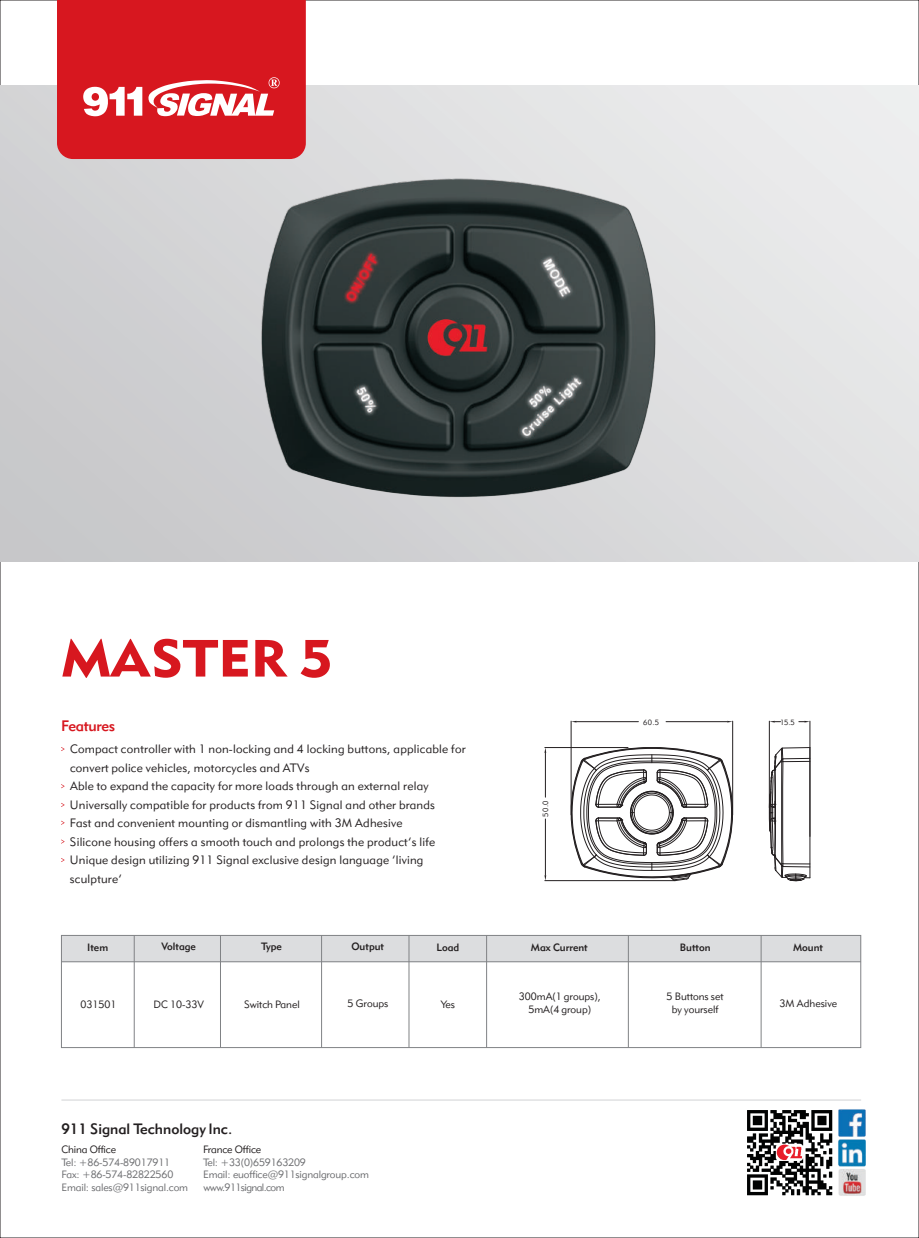
<style>
.page{position:relative;width:919px;height:1238px;background:#fff}
.page>*{position:absolute;margin:0;border:0;box-sizing:border-box;transform-origin:0 0}
.t1{font:51.6px "Geometric 415 BT Black A";letter-spacing:.005em;color:#d7171f;scale:1.1 1}
.t2{font:15px "Geometric 415 BT Medium A";letter-spacing:-.02em;color:#d7171f}
.t3{font:14.85px "Geometric 415 BT Medium A";color:#231f20}
.t4{font:12px/18.5px "Geometric 415 BT Lite A";letter-spacing:.02em;color:#231f20}
.t5{font:10.5px/12.6px "Geometric 415 BT Lite A";letter-spacing:-.015em;color:#6c6d70}
.t6{font:10.5px/12.6px "Geometric 415 BT Lite A";color:#231f20;text-align:center}
.t7{font:10.5px "Geometric 415 BT Medium A";color:#231f20}
.t8{font:10.5px "Geometric 415 BT Lite A";letter-spacing:-.055em;color:#6c6d70}
.t9{font:7.5px "Geometric 415 BT Lite A";color:#231f20}
</style>
<div class="page">
<img style="left:114px;top:144px;width:688px;height:387px">
<svg style="left:57px;top:0;width:249px;height:159px;background:#da2a31"></svg>
<hr style="left:61px;top:1099px;width:800px;height:1px;background:#d1d2d4">
<img style="left:747px;top:1110px;width:86px;height:86px">
<img style="left:838px;top:1109px;width:26px;height:87px">
<div style="left:61px;top:935px;width:799px;height:26px;background:#dcdddf"></div>
<div style="left:61px;top:935px;width:800px;height:112px;border:1px solid #808285"></div>
<hr style="left:61px;top:961px;width:799px;height:1px;background:#808285">
<hr style="left:628px;top:935px;width:1px;height:112px;background:#808285">
<hr style="left:486px;top:935px;width:1px;height:112px;background:#808285">
<hr style="left:408px;top:935px;width:1px;height:112px;background:#808285">
<hr style="left:321px;top:935px;width:1px;height:112px;background:#808285">
<hr style="left:220px;top:935px;width:1px;height:112px;background:#808285">
<hr style="left:134px;top:935px;width:1px;height:112px;background:#808285">
<hr style="left:760px;top:935px;width:1px;height:112px;background:#808285">
<hr style="left:732px;top:721px;width:1px;height:94px;background:#231f20">
<hr style="left:570px;top:721px;width:1px;height:94px;background:#231f20">
<hr style="left:666px;top:721px;width:61px;height:1px;background:#231f20">
<hr style="left:576px;top:721px;width:62px;height:1px;background:#231f20">
<hr style="left:544px;top:747px;width:84px;height:1px;background:#231f20">
<hr style="left:544px;top:880px;width:131px;height:1px;background:#231f20">
<hr style="left:545px;top:752px;width:1px;height:45px;background:#231f20">
<hr style="left:545px;top:819px;width:1px;height:56px;background:#231f20">
<svg style="left:567px;top:743px;width:167px;height:138px"></svg>
<svg style="left:768px;top:720px;width:42px;height:161px"></svg>
<h1 class="t1" style="left:61px;top:637px;width:249px">MASTER 5</h1>
<p class="t2" style="left:61px;top:720px;width:56px">Features</p>
<p class="t4" style="left:70px;top:741px;width:397px">Compact controller with 1 non-locking and 4 locking buttons, applicable for convert police vehicles, motorcycles and ATVs<br>Able to expand the capacity for more loads through an external relay Universally compatible for products from 911 Signal and other brands<br>Fast and convenient mounting or dismantling with 3M Adhesive<br>Silicone housing offers a smooth touch and prolongs the product’s life Unique design utilizing 911 Signal exclusive design language ‘living sculpture’</p>
<p class="t9" style="left:542px;top:816px;width:18px;rotate:-90deg">50.0</p>
<p class="t9" style="left:643px;top:719px;width:18px">60.5</p>
<p class="t9" style="left:780px;top:719px;width:16px">15.5</p>
<p class="t7" style="left:87px;top:943px;width:22px">Item</p>
<p class="t7" style="left:161px;top:942px;width:36px">Voltage</p>
<p class="t7" style="left:261px;top:942px;width:22px">Type</p>
<p class="t7" style="left:351px;top:942px;width:34px">Output</p>
<p class="t7" style="left:436px;top:943px;width:24px">Load</p>
<p class="t7" style="left:531px;top:943px;width:58px">Max Current</p>
<p class="t7" style="left:679px;top:943px;width:32px">Button</p>
<p class="t7" style="left:793px;top:943px;width:32px">Mount</p>
<p class="t6" style="left:81px;top:998px;width:37px">031501</p>
<p class="t6" style="left:153px;top:998px;width:52px">DC 10-33V</p>
<p class="t6" style="left:244px;top:998px;width:57px">Switch Panel</p>
<p class="t6" style="left:347px;top:997px;width:42px">5 Groups</p>
<p class="t6" style="left:441px;top:998px;width:16px">Yes</p>
<p class="t6" style="left:519px;top:991px;width:83px">300mA(1 groups),<br>5mA(4 group)</p>
<p class="t6" style="left:666px;top:991px;width:58px">5 Buttons set by yourself</p>
<p class="t6" style="left:779px;top:997px;width:59px">3M Adhesive</p>
<p class="t3" style="left:61px;top:1122px;width:172px">911 Signal Technology lnc.</p>
<p class="t6" style="left:61px;top:1143px;width:56px">China Office</p>
<p class="t5" style="left:61px;top:1156px;width:128px">Tel: +86-574-89017911<br>Fax: +86-574-82822560<br>Email: sales@911signal.com</p>
<p class="t6" style="left:203px;top:1143px;width:60px">France Office</p>
<p class="t5" style="left:203px;top:1156px;width:167px">Tel: +33(0)659163209<br>Email: euoffice@911signalgroup.com</p>
<p class="t8" style="left:203px;top:1182px;width:83px">www.911signal.com</p>
</div>
